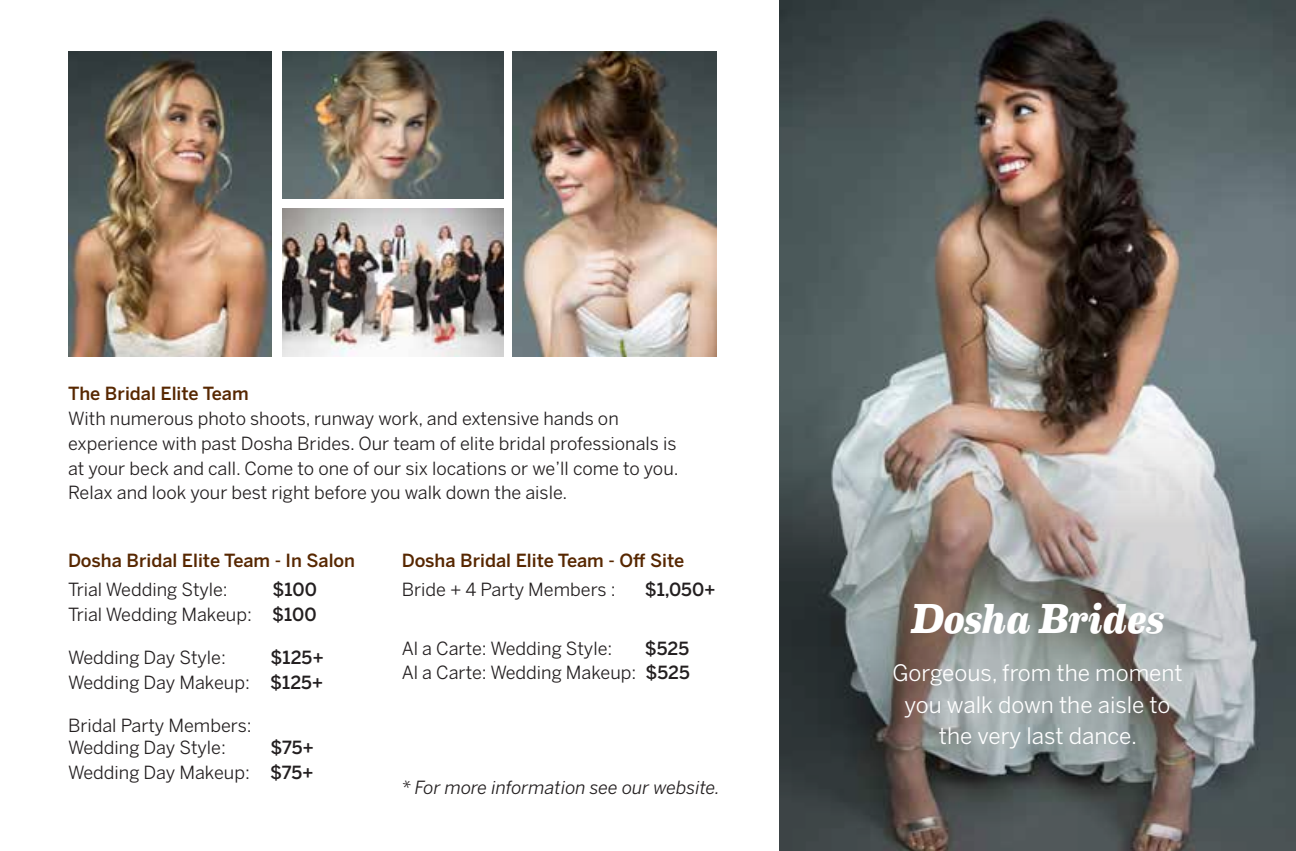
<style>
.page{position:relative;width:1296px;height:851px;background:#fff}
.page>*{position:absolute;margin:0;border:0;box-sizing:border-box;transform-origin:0 0}
.t1{font:italic 700 42.07px "Eames Century Modern";letter-spacing:-.015em;color:#fff}
.t2{font:22.5px/31.5px "Benton Sans";color:#fff;text-align:center}
.t3{font:18px/24.8px "Benton Sans";color:#231f20;text-align:right}
.t4{font:500 18px "Benton Sans";color:#572700}
.t5{font:italic 18px "Benton Sans";color:#231f20}
.t6{font:500 18px "Benton Sans";color:#231f20}
.s1{font-weight:500}
</style>
<div class="page">
<img style="left:779px;top:0;width:517px;height:362px">
<img style="left:282px;top:208px;width:221px;height:148px">
<img style="left:282px;top:51px;width:221px;height:148px">
<img style="left:68px;top:51px;width:203px;height:305px">
<img style="left:513px;top:51px;width:203px;height:305px">
<img style="left:779px;top:362px;width:517px;height:488px">
<p class="t4" style="left:68px;top:383px;width:182px">The Bridal Elite Team</p>
<p class="t3" style="left:68px;top:406px;width:612px;text-align:left">With numerous photo shoots, runway work, and extensive hands on experience with past Dosha Brides. Our team of elite bridal professionals is at your beck and call. Come to one of our six locations or we’ll come to you.<br>Relax and look your best right before you walk down the aisle.</p>
<p class="t4" style="left:68px;top:549px;width:289px">Dosha Bridal Elite Team - In Salon</p>
<p class="t3" style="left:68px;top:577px;width:161px">Trial Wedding Style:</p>
<p class="t3" style="left:68px;top:577px;width:250px"><span class="s1">$100<br></span>Trial Wedding Makeup: <span class="s1">$100</span></p>
<p class="t3" style="left:68px;top:645px;width:159px">Wedding Day Style:</p>
<p class="t3" style="left:68px;top:645px;width:257px"><span class="s1">$125+<br></span>Wedding Day Makeup: <span class="s1">$125+</span></p>
<p class="t3" style="left:68px;top:714px;width:185px;line-height:21.6px;text-align:left">Bridal Party Members:<br>Wedding Day Style:</p>
<p class="t3" style="left:68px;top:734px;width:248px"><span class="s1">$75+<br></span>Wedding Day Makeup: <span class="s1">$75+</span></p>
<p class="t4" style="left:402px;top:549px;width:284px">Dosha Bridal Elite Team - Off Site</p>
<p class="t3" style="left:402px;top:577px;width:215px">Bride + 4 Party Members :</p>
<p class="t6" style="left:645px;top:579px;width:73px">$1,050+</p>
<p class="t3" style="left:402px;top:635px;width:290px"><span class="s1">$525<br></span>Al a Carte: Wedding Makeup: <span class="s1">$525</span></p>
<p class="t3" style="left:402px;top:635px;width:212px">Al a Carte: Wedding Style:</p>
<p class="t5" style="left:402px;top:776px;width:320px">* For more information see our website.</p>
<h1 class="t1" style="left:911px;top:586px;width:255px">Dosha Brides</h1>
<p class="t2" style="left:892px;top:657px;width:292px">Gorgeous, from the moment you walk down the aisle to the very last dance.</p>
</div>
